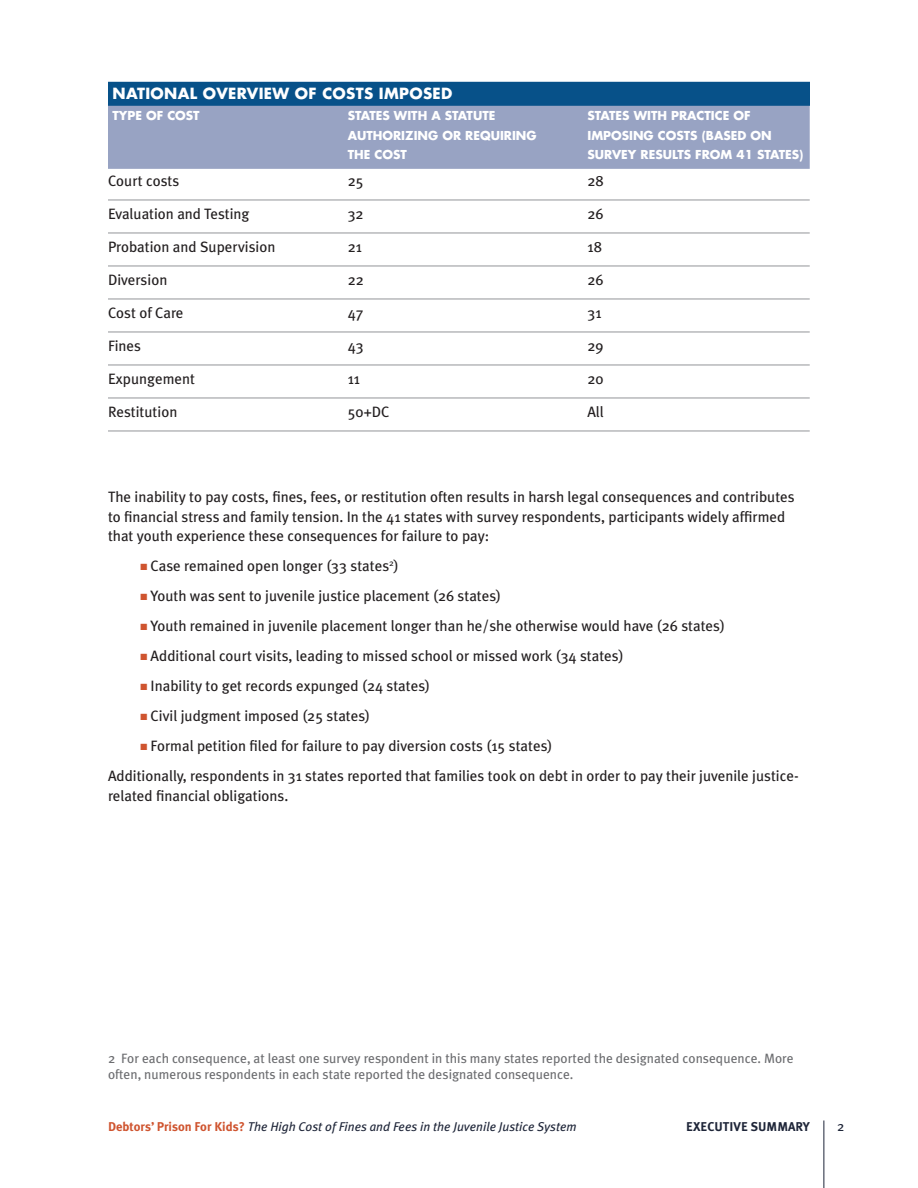
<style>
.page{position:relative;width:918px;height:1188px;background:#fff}
.page>*{position:absolute;margin:0;border:0;box-sizing:border-box;transform-origin:0 0}
.body{font:15px/19.5px "Meta Plus";color:#231f20}
.indent{font:15px "Meta Plus";color:#231f20}
.table_subhead{font:700 15px "Futura";letter-spacing:.02em;color:#fff}
.Footnote_text{font:13.5px/16.5px "Meta Plus";color:#6c6d70}
.Footnote_text-2{font:13.5px "Meta Plus";color:#1e2538}
.t1{font:italic 12.75px "Meta Plus";color:#1e2538}
.t2{font:700 12.75px "Meta Plus";color:#1e2538}
.body-2{font:700 12px/19.5px "Futura";color:#fff}
.table_subhead_2{font:700 12px "Futura";color:#fff}
.s1{color:#cf542f}
.s2{font-weight:700;font-style:normal;color:#cf542f}
</style>
<div class="page">
<hr style="left:824px;top:1120px;width:1px;height:68px;background:#1e2538">
<div style="left:108px;top:85px;width:702px;height:84px;background:#98a3c3"></div>
<hr style="left:108px;top:200px;width:702px;height:1px;background:#939598">
<hr style="left:108px;top:233px;width:702px;height:1px;background:#939598">
<hr style="left:108px;top:266px;width:702px;height:1px;background:#939598">
<hr style="left:108px;top:299px;width:702px;height:1px;background:#939598">
<hr style="left:108px;top:332px;width:702px;height:1px;background:#939598">
<hr style="left:108px;top:365px;width:702px;height:1px;background:#939598">
<hr style="left:108px;top:398px;width:702px;height:1px;background:#939598">
<hr style="left:108px;top:431px;width:702px;height:1px;background:#939598">
<div style="left:108px;top:82px;width:702px;height:24px;background:#075189"></div>
<p class="table_subhead" style="left:112px;top:83px;width:341px">NATIONAL OVERVIEW OF COSTS IMPOSED</p>
<p class="table_subhead_2" style="left:112px;top:107px;width:89px">TYPE OF COST</p>
<p class="body" style="left:108px;top:171px;width:73px">Court costs</p>
<p class="body" style="left:108px;top:204px;width:143px">Evaluation and Testing</p>
<p class="body" style="left:108px;top:237px;width:169px">Probation and Supervision</p>
<p class="body" style="left:108px;top:270px;width:61px">Diversion</p>
<p class="body" style="left:108px;top:303px;width:77px">Cost of Care</p>
<p class="body" style="left:108px;top:336px;width:35px">Fines</p>
<p class="body" style="left:108px;top:369px;width:88px">Expungement</p>
<p class="body" style="left:108px;top:402px;width:71px">Restitution</p>
<p class="body-2" style="left:348px;top:106px;width:190px">STATES WITH A STATUTE<br>AUTHORIZING OR REQUIRING<br>THE COST</p>
<p class="body" style="left:348px;top:171px;width:17px">25</p>
<p class="body" style="left:348px;top:204px;width:17px">32</p>
<p class="body" style="left:348px;top:237px;width:16px">21</p>
<p class="body" style="left:348px;top:270px;width:18px">22</p>
<p class="body" style="left:348px;top:303px;width:17px">47</p>
<p class="body" style="left:348px;top:336px;width:17px">43</p>
<p class="body" style="left:348px;top:369px;width:14px">11</p>
<p class="body" style="left:348px;top:402px;width:43px">50+DC</p>
<p class="body-2" style="left:588px;top:106px;width:217px">STATES WITH PRACTICE OF<br>IMPOSING COSTS (BASED ON<br>SURVEY RESULTS FROM 41 STATES)</p>
<p class="body" style="left:588px;top:171px;width:18px">28</p>
<p class="body" style="left:588px;top:204px;width:18px">26</p>
<p class="body" style="left:588px;top:237px;width:16px">18</p>
<p class="body" style="left:588px;top:270px;width:18px">26</p>
<p class="body" style="left:588px;top:303px;width:16px">31</p>
<p class="body" style="left:588px;top:336px;width:18px">29</p>
<p class="body" style="left:588px;top:369px;width:18px">20</p>
<p class="body" style="left:588px;top:402px;width:18px">All</p>
<p class="body" style="left:108px;top:487px;width:688px">The inability to pay costs, fines, fees, or restitution often results in harsh legal consequences and contributes to financial stress and family tension. In the 41 states with survey respondents, participants widely affirmed that youth experience these consequences for failure to pay:</p>
<p class="indent" style="left:140px;top:557px;width:260px"><span class="s1">■</span> Case remained open longer (33 states<sup>2</sup>)</p>
<p class="indent" style="left:140px;top:587px;width:362px"><span class="s1">■</span> Youth was sent to juvenile justice placement (26 states)</p>
<p class="indent" style="left:140px;top:617px;width:586px"><span class="s1">■</span> Youth remained in juvenile placement longer than he/she otherwise would have (26 states)</p>
<p class="indent" style="left:140px;top:647px;width:485px"><span class="s1">■</span> Additional court visits, leading to missed school or missed work (34 states)</p>
<p class="indent" style="left:140px;top:677px;width:291px"><span class="s1">■</span> Inability to get records expunged (24 states)</p>
<p class="indent" style="left:140px;top:707px;width:231px"><span class="s1">■</span> Civil judgment imposed (25 states)</p>
<p class="indent" style="left:140px;top:737px;width:414px"><span class="s1">■</span> Formal petition filed for failure to pay diversion costs (15 states)</p>
<p class="body" style="left:108px;top:766px;width:692px">Additionally, respondents in 31 states reported that families took on debt in order to pay their juvenile justice&shy;related financial obligations.</p>
<p class="Footnote_text" style="left:108px;top:1049px;width:687px">2 For each consequence, at least one survey respondent in this many states reported the designated consequence. More often, numerous respondents in each state reported the designated consequence.</p>
<p class="t1" style="left:108px;top:1119px;width:470px"><span class="s2">Debtors’ Prison For Kids?</span> The High Cost of Fines and Fees in the Juvenile Justice System</p>
<p class="t2" style="left:686px;top:1119px;width:125px">EXECUTIVE SUMMARY</p>
<p class="Footnote_text-2" style="left:837px;top:1119px;width:9px">2</p>
</div>
